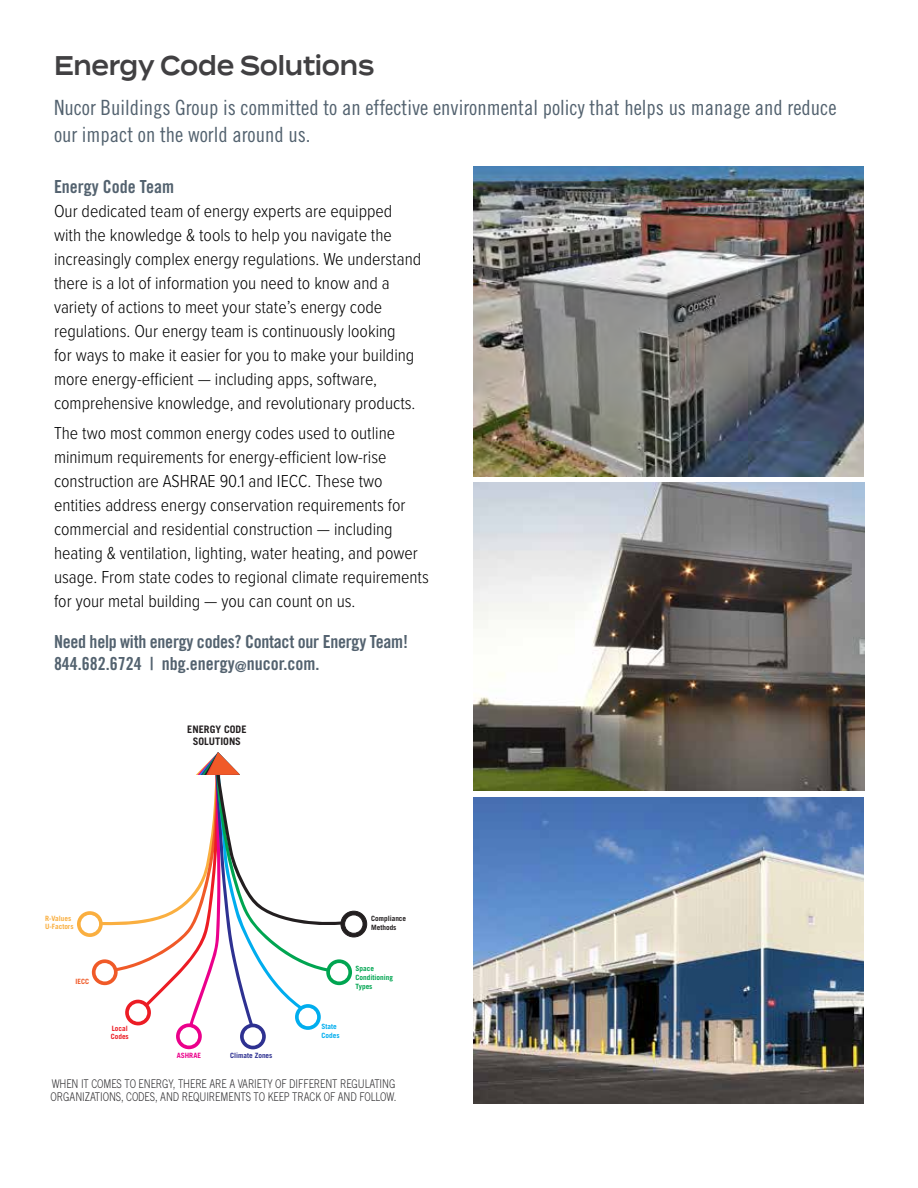
<style>
.page{position:relative;width:918px;height:1188px;background:#fff}
.page>*{position:absolute;margin:0;border:0;box-sizing:border-box;transform-origin:0 0}
.t1{font:600 27px "Termina";letter-spacing:-.01em;color:#414042;scale:.85 1}
.t2{font:21px/27px "Trade Gothic LT Std Cn 18";color:#53626f}
.t3{font:300 18px/24px "Proxima Nova Cond";color:#000}
.t4{font:18px/22.5px "Trade Gothic LT Std Bd Cn 20";letter-spacing:-.015em;color:#53626f}
.t5{font:300 12px/13.5px "Trade Gothic LT Std";letter-spacing:-.01em;color:#313032;scale:.8 1}
.t6{font:700 10.35px/12.5px "Trade Gothic LT Std";color:#231f20;text-align:center}
.t7{font:700 7.2px/8.7px "Trade Gothic LT Std";color:#00a551}
.t8{font:700 7.2px/8.7px "Trade Gothic LT Std";color:#231f20}
.t9{font:700 7.2px/8.7px "Trade Gothic LT Std";color:#faaf40}
.t10{font:700 7.2px "Trade Gothic LT Std";color:#2e3191}
.t11{font:700 7.2px/8.7px "Trade Gothic LT Std";color:#ec1c24}
.t12{font:700 7.2px/8.7px "Trade Gothic LT Std";color:#00adee}
.t13{font:700 7.2px "Trade Gothic LT Std";color:#eb008b}
.t14{font:700 7.2px "Trade Gothic LT Std";color:#f05a28}
</style>
<div class="page">
<svg style="left:77px;top:752px;width:290px;height:298px"></svg>
<img style="left:473px;top:797px;width:391px;height:307px">
<img style="left:473px;top:483px;width:391px;height:308px">
<img style="left:473px;top:166px;width:391px;height:310px">
<h1 class="t1" style="left:54px;top:45px;width:378px">Energy Code Solutions</h1>
<p class="t2" style="left:54px;top:94px;width:784px">Nucor Buildings Group is committed to an effective environmental policy that helps us manage and reduce our impact on the world around us.</p>
<p class="t4" style="left:54px;top:175px;width:122px">Energy Code Team</p>
<p class="t3" style="left:54px;top:198px;width:369px">Our dedicated team of energy experts are equipped with the knowledge &amp; tools to help you navigate the increasingly complex energy regulations. We understand there is a lot of information you need to know and a variety of actions to meet your state’s energy code regulations. Our energy team is continuously looking<br>for ways to make it easier for you to make your building more energy-efficient — including apps, software, comprehensive knowledge, and revolutionary products.</p>
<p class="t3" style="left:54px;top:420px;width:376px">The two most common energy codes used to outline minimum requirements for energy-efficient low-rise construction are ASHRAE 90.1 and IECC. These two entities address energy conservation requirements for commercial and residential construction — including heating &amp; ventilation, lighting, water heating, and power usage. From state codes to regional climate requirements for your metal building — you can count on us.</p>
<p class="t4" style="left:54px;top:630px;width:356px">Need help with energy codes? Contact our Energy Team!<br>844.682.6724 | nbg.energy<sub>@</sub>nucor.com.</p>
<p class="t6" style="left:187px;top:723px;width:61px">ENERGY CODE<br>SOLUTIONS</p>
<p class="t9" style="left:45px;top:914px;width:30px">R-Values<br>U-Factors</p>
<p class="t14" style="left:76px;top:977px;width:15px">IECC</p>
<p class="t11" style="left:111px;top:1024px;width:20px">Local<br>Codes</p>
<p class="t13" style="left:177px;top:1051px;width:26px">ASHRAE</p>
<p class="t10" style="left:230px;top:1051px;width:44px">Climate Zones</p>
<p class="t12" style="left:322px;top:1022px;width:20px">State<br>Codes</p>
<p class="t8" style="left:371px;top:914px;width:37px">Compliance<br>Methods</p>
<p class="t7" style="left:356px;top:964px;width:39px">Space<br>Conditioning<br>Types</p>
<p class="t5" style="left:51px;top:1077px;width:434px">WHEN IT COMES TO ENERGY, THERE ARE A VARIETY OF DIFFERENT REGULATING<br>ORGANIZATIONS, CODES, AND REQUIREMENTS TO KEEP TRACK OF AND FOLLOW.</p>
</div>
